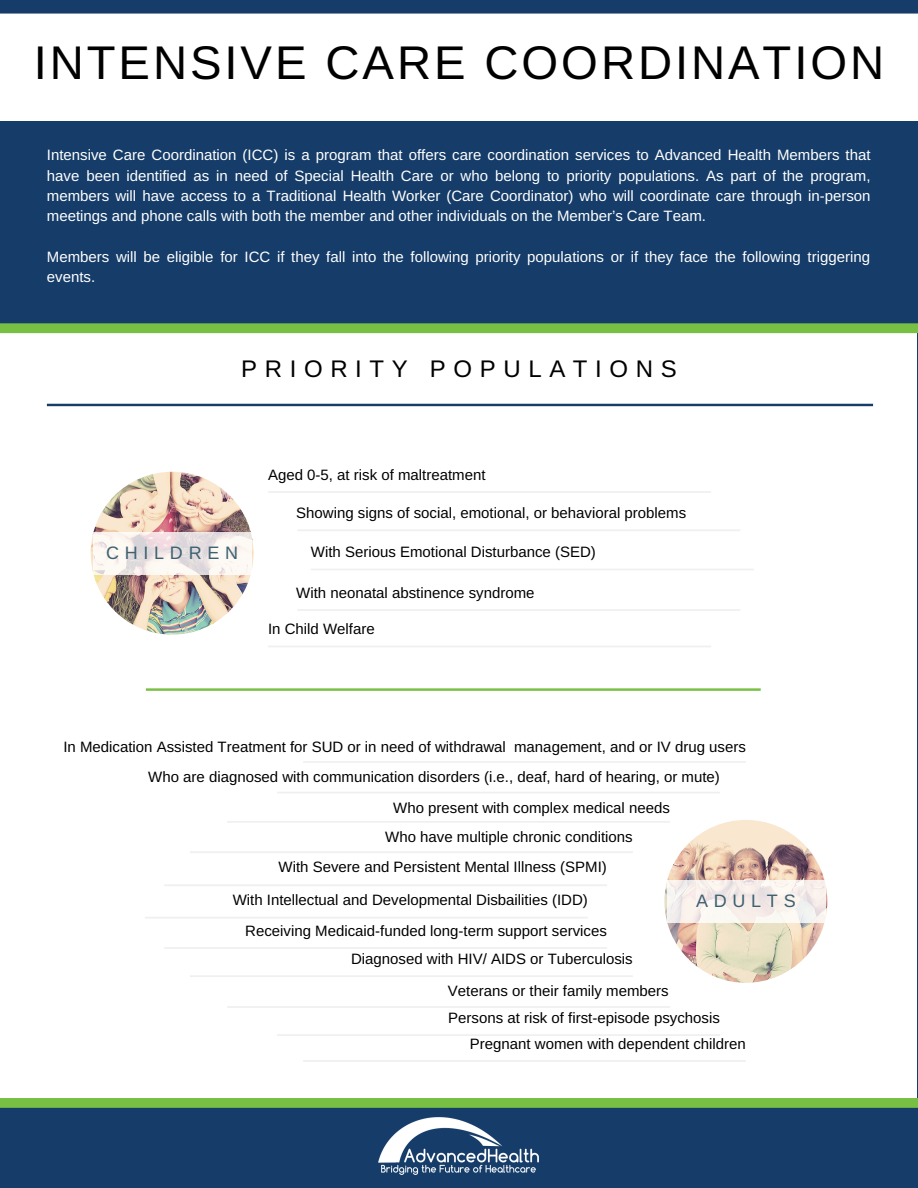
<style>
.page{position:relative;width:918px;height:1188px;background:#163d69}
.page>*{position:absolute;margin:0;border:0;box-sizing:border-box;transform-origin:0 0}
.t1{font:47.25px "Arimo";letter-spacing:.065em;color:#000}
.t2{font:24px "Arimo";letter-spacing:.32em;color:#000}
.t3{font:18px "Arimo";letter-spacing:.32em;color:#3d6171}
.t4{font:15px/30.3px "Arimo";color:#000}
.t5{font:15px/20.2px "Arimo";color:#fff;text-align:justify}
</style>
<div class="page">
<div style="left:0;top:13px;width:918px;height:108px;background:#fff"></div>
<svg style="left:0;top:13px;width:918px;height:1px"></svg>
<div style="left:0;top:325px;width:917px;height:782px;background:#fff"></div>
<svg style="left:90px;top:471px;width:664px;height:176px"></svg>
<svg style="left:303px;top:761px;width:443px;height:2px"></svg>
<svg style="left:277px;top:792px;width:443px;height:1px"></svg>
<svg style="left:145px;top:820px;width:683px;height:163px"></svg>
<svg style="left:227px;top:1006px;width:443px;height:2px"></svg>
<svg style="left:277px;top:1034px;width:443px;height:2px"></svg>
<svg style="left:303px;top:1060px;width:443px;height:2px"></svg>
<img style="left:379px;top:1118px;width:160px;height:56px">
<hr style="left:47px;top:404px;width:826px;height:2px;background:#163d69">
<svg style="left:0;top:1098px;width:918px;height:10px;background:#75bd43"></svg>
<svg style="left:0;top:323px;width:918px;height:10px;background:#73bb44"></svg>
<svg style="left:146px;top:688px;width:615px;height:3px;background:#8fcb64"></svg>
<h1 class="t1" style="left:34px;top:37px;width:852px">INTENSIVE CARE COORDINATION</h1>
<p class="t5" style="left:47px;top:145px;width:825px">Intensive Care Coordination (ICC) is a program that offers care coordination services to Advanced Health Members that have been identified as in need of Special Health Care or who belong to priority populations. As part of the program, members will have access to a Traditional Health Worker (Care Coordinator) who will coordinate care through in-person meetings and phone calls with both the member and other individuals on the Member’s Care Team.</p>
<p class="t5" style="left:47px;top:246px;width:825px">Members will be eligible for ICC if they fall into the following priority populations or if they face the following triggering events.</p>
<h2 class="t2" style="left:241px;top:355px;width:437px">PRIORITY POPULATIONS</h2>
<p class="t3" style="left:106px;top:543px;width:134px">CHILDREN</p>
<p class="t4" style="left:268px;top:459px;width:219px">Aged 0-5, at risk of maltreatment</p>
<p class="t4" style="left:296px;top:498px;width:392px">Showing signs of social, emotional, or behavioral problems</p>
<p class="t4" style="left:311px;top:537px;width:286px">With Serious Emotional Disturbance (SED)</p>
<p class="t4" style="left:296px;top:577px;width:240px">With neonatal abstinence syndrome</p>
<p class="t4" style="left:268px;top:614px;width:108px">In Child Welfare</p>
<p class="t4" style="left:63px;top:731px;width:684px">In Medication Assisted Treatment for SUD or in need of withdrawal management, and or IV drug users</p>
<p class="t4" style="left:148px;top:762px;width:573px">Who are diagnosed with communication disorders (i.e., deaf, hard of hearing, or mute)</p>
<p class="t4" style="left:393px;top:792px;width:278px">Who present with complex medical needs</p>
<p class="t4" style="left:385px;top:822px;width:249px">Who have multiple chronic conditions</p>
<p class="t4" style="left:279px;top:852px;width:330px">With Severe and Persistent Mental Illness (SPMI)</p>
<p class="t4" style="left:245px;top:885px;width:363px;text-indent:-12px">With Intellectual and Developmental Disbailities (IDD)<br>Receiving Medicaid-funded long-term support services</p>
<p class="t4" style="left:448px;top:943px;width:222px;line-height:32px;text-indent:-97px">Diagnosed with HIV/ AIDS or Tuberculosis<br>Veterans or their family members</p>
<p class="t4" style="left:470px;top:1005px;width:277px;line-height:25.8px;text-indent:-22px">Persons at risk of first-episode psychosis<br>Pregnant women with dependent children</p>
<p class="t3" style="left:696px;top:891px;width:101px">ADULTS</p>
</div>
